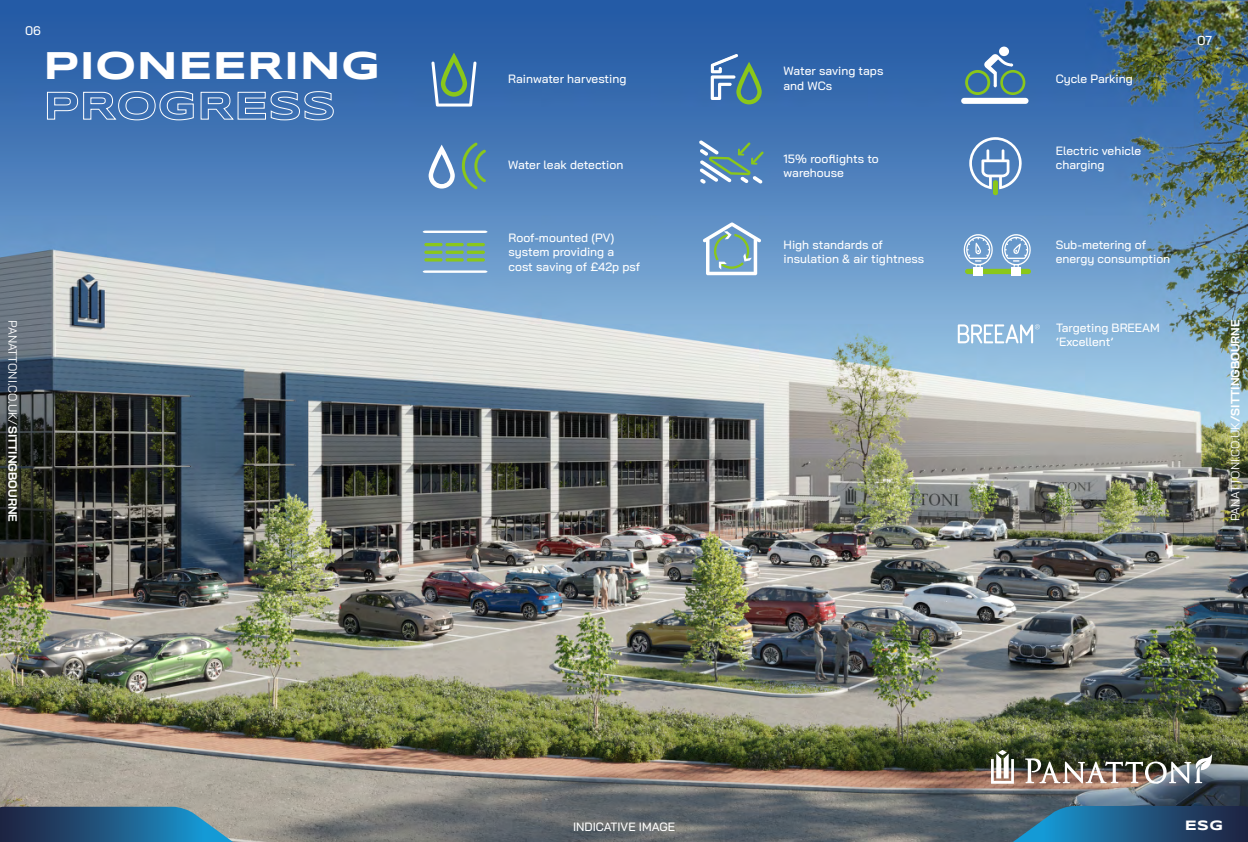
<style>
.page{position:relative;width:1248px;height:842px;background:#fff}
.page>*{position:absolute;margin:0;border:0;box-sizing:border-box;transform-origin:0 0}
.t1{font:700 40px/40px "Syncopate";color:#fff}
.t2{font:700 14px "Syncopate";color:#fff}
.t3{font:500 13px "Bai Jamjuree";color:#fff}
.t4{font:500 12.5px "Bai Jamjuree";color:#fff}
.t5{font:500 12px/14.4px "Bai Jamjuree";color:#fff}
.t6{font:12px "Bai Jamjuree";color:#fff}
.s1{font-weight:700}
</style>
<div class="page">
<img style="left:0;top:0;width:1247px;height:842px">
<svg style="left:0;top:807px;width:233px;height:35px;background:#2c6187"></svg>
<svg style="left:710px;top:54px;width:51px;height:50px;background:#5d8ca3"></svg>
<svg style="left:428px;top:145px;width:27px;height:44px"></svg>
<svg style="left:462px;top:142px;width:24px;height:47px"></svg>
<svg style="left:969px;top:137px;width:52px;height:52px"></svg>
<div style="left:992px;top:180px;width:5px;height:15px;background:#8ac71a;border-radius:2px"></div>
<div style="left:998px;top:47px;width:10px;height:9px;background:#fff;border-radius:50%"></div>
<svg style="left:965px;top:54px;width:60px;height:41px;background:#53849d"></svg>
<div style="left:961px;top:98px;width:67px;height:6px;background:#fff;border-radius:3px"></div>
<svg style="left:963px;top:234px;width:68px;height:40px;background:#8cb3c6"></svg>
<div style="left:973px;top:267px;width:9px;height:8px;background:#fff"></div>
<div style="left:1011px;top:267px;width:9px;height:8px;background:#fff"></div>
<svg style="left:702px;top:222px;width:59px;height:53px"></svg>
<svg style="left:422px;top:231px;width:65px;height:2px"></svg>
<svg style="left:422px;top:270px;width:65px;height:3px"></svg>
<hr style="left:424px;top:243px;width:18px;height:3px;background:#8ac71a;border-radius:2px">
<hr style="left:445px;top:243px;width:18px;height:3px;background:#8ac71a;border-radius:2px">
<hr style="left:466px;top:243px;width:19px;height:3px;background:#8ac71a;border-radius:2px">
<hr style="left:424px;top:251px;width:18px;height:3px;background:#8ac71a;border-radius:2px">
<hr style="left:445px;top:251px;width:18px;height:3px;background:#8ac71a;border-radius:2px">
<hr style="left:466px;top:251px;width:19px;height:3px;background:#8ac71a;border-radius:2px">
<svg style="left:424px;top:258px;width:18px;height:4px"></svg>
<svg style="left:445px;top:258px;width:18px;height:4px"></svg>
<svg style="left:466px;top:258px;width:19px;height:4px"></svg>
<svg style="left:699px;top:140px;width:64px;height:44px;background:#6a96b0"></svg>
<svg style="left:431px;top:53px;width:45px;height:54px;background:#5f8d9f"></svg>
<svg style="left:957px;top:324px;width:82px;height:20px"></svg>
<svg style="left:990px;top:750px;width:23px;height:34px"></svg>
<img style="left:1024px;top:754px;width:187px;height:30px">
<svg style="left:1012px;top:806px;width:235px;height:36px;background:#235a82"></svg>
<p class="t4" style="left:25px;top:23px;width:17px">06</p>
<h1 class="t1" style="left:43px;top:45px;width:339px">PIONEERING<br>PROGRESS</h1>
<p class="t6" style="left:23px;top:320px;width:203px;rotate:90deg">PANATTONI.CO.UK/<span class="s1">SITTINGBOURNE</span></p>
<p class="t5" style="left:508px;top:71px;width:120px">Rainwater harvesting</p>
<p class="t5" style="left:508px;top:158px;width:117px">Water leak detection</p>
<p class="t5" style="left:508px;top:230px;width:133px">Roof-mounted (PV) system providing a cost saving of £42p psf</p>
<p class="t5" style="left:783px;top:64px;width:101px">Water saving taps and WCs</p>
<p class="t5" style="left:783px;top:151px;width:97px">15% rooflights to warehouse</p>
<p class="t5" style="left:783px;top:238px;width:142px">High standards of insulation &amp; air tightness</p>
<p class="t5" style="left:573px;top:820px;width:103px">INDICATIVE IMAGE</p>
<p class="t5" style="left:1055px;top:72px;width:78px">Cycle Parking</p>
<p class="t5" style="left:1055px;top:144px;width:87px">Electric vehicle charging</p>
<p class="t5" style="left:1055px;top:238px;width:116px">Sub-metering of energy consumption</p>
<p class="t5" style="left:1055px;top:320px;width:105px">Targeting BREEAM ‘Excellent’</p>
<p class="t3" style="left:1197px;top:33px;width:16px">07</p>
<p class="t6" style="left:1224px;top:521px;width:204px;rotate:-90deg">PANATTONI.CO.UK<span class="s1">/SITTINGBOURNE</span></p>
<p class="t2" style="left:1184px;top:816px;width:40px">ESG</p>
</div>
